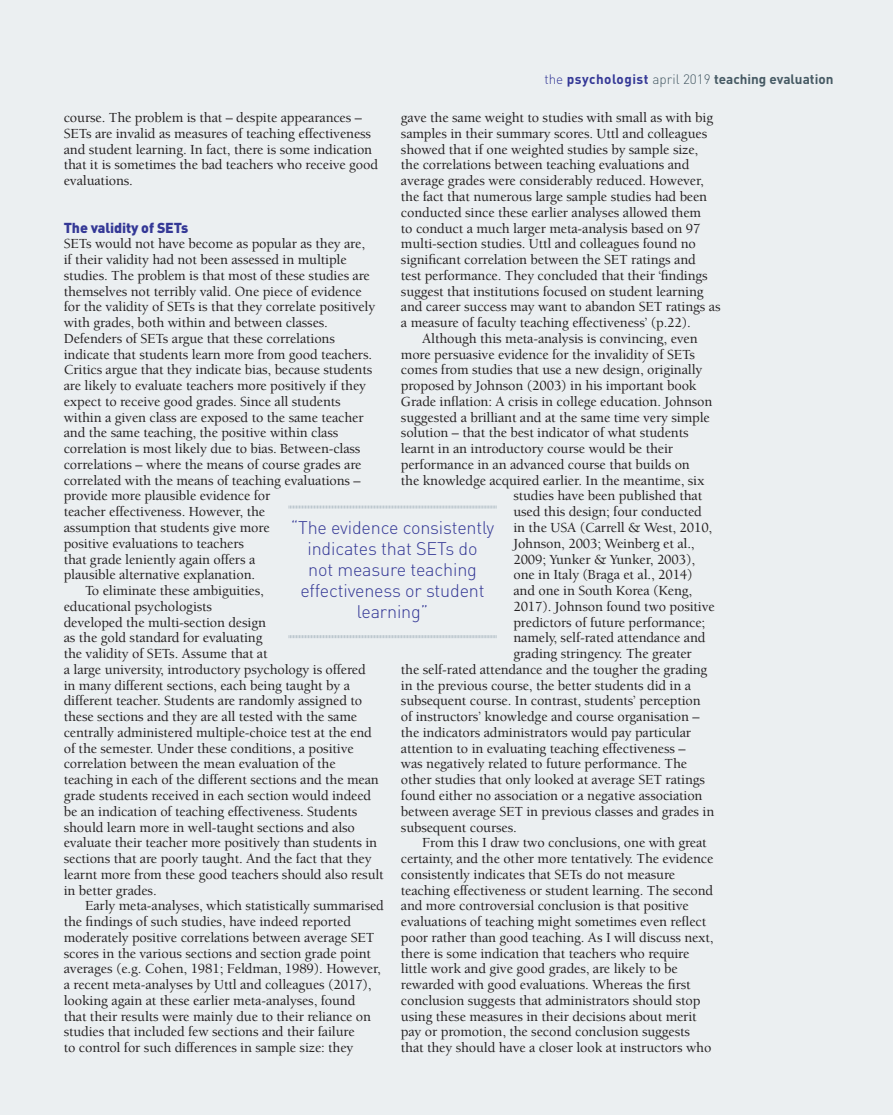
<style>
.page{position:relative;width:893px;height:1115px;background:#fff}
.page>*{position:absolute;margin:0;border:0;box-sizing:border-box;transform-origin:0 0}
.pull_quote{font:300 18px/21px "DIN Pro";letter-spacing:-.01em;color:#343896;text-align:center}
.body_text{font:500 14.25px/15.8px "Berkeley Std";letter-spacing:-.01em;color:#231f20}
.body_text_full-out{font:500 14.25px/15.8px "Berkeley Std";letter-spacing:-.01em;color:#231f20}
.crosshead_A{font:900 14.25px "DIN Pro";letter-spacing:-.01em;color:#343896}
.t1{font:700 13.5px "DIN Pro";color:#465a64}
.s1{font-weight:300;color:#343896}
.s2{color:#343896}
.s3{font-weight:300}
</style>
<div class="page">
<div style="left:0;top:0;width:893px;height:1114px;background:#ebeff1"></div>
<svg style="left:289px;top:505px;width:208px;height:3px"></svg>
<svg style="left:289px;top:635px;width:208px;height:3px"></svg>
<p class="t1" style="left:544px;top:70px;width:291px"><span class="s1">the</span> <span class="s2">psychologist</span> <span class="s3">april 2019</span> teaching evaluation</p>
<p class="body_text" style="left:64px;top:110px;width:316px">course. The problem is that – despite appearances – SETs are invalid as measures of teaching effectiveness and student learning. In fact, there is some indication that it is sometimes the bad teachers who receive good evaluations.</p>
<p class="crosshead_A" style="left:64px;top:217px;width:126px">The validity of SETs</p>
<p class="body_text_full-out" style="left:64px;top:236px;width:313px">SETs would not have become as popular as they are, if their validity had not been assessed in multiple studies. The problem is that most of these studies are themselves not terribly valid. One piece of evidence for the validity of SETs is that they correlate positively with grades, both within and between classes.<br>Defenders of SETs argue that these correlations indicate that students learn more from good teachers.<br>Critics argue that they indicate bias, because students are likely to evaluate teachers more positively if they expect to receive good grades. Since all students within a given class are exposed to the same teacher and the same teaching, the positive within class correlation is most likely due to bias. Between-class correlations – where the means of course grades are correlated with the means of teaching evaluations – provide more plausible evidence for<br>teacher effectiveness. However, the<br>assumption that students give more<br>positive evaluations to teachers<br>that grade leniently again offers a<br>plausible alternative explanation.</p>
<p class="body_text" style="left:64px;top:582px;width:321px;text-indent:21px">To eliminate these ambiguities,<br>educational psychologists<br>developed the multi-section design<br>as the gold standard for evaluating<br>the validity of SETs. Assume that at<br>a large university, introductory psychology is offered<br>in many different sections, each being taught by a different teacher. Students are randomly assigned to these sections and they are all tested with the same centrally administered multiple-choice test at the end of the semester. Under these conditions, a positive correlation between the mean evaluation of the teaching in each of the different sections and the mean grade students received in each section would indeed be an indication of teaching effectiveness. Students should learn more in well-taught sections and also evaluate their teacher more positively than students in sections that are poorly taught. And the fact that they learnt more from these good teachers should also result in better grades.</p>
<p class="body_text" style="left:64px;top:897px;width:322px;text-indent:21px">Early meta-analyses, which statistically summarised the findings of such studies, have indeed reported moderately positive correlations between average SET scores in the various sections and section grade point averages (e.g. Cohen, 1981; Feldman, 1989). However, a recent meta-analyses by Uttl and colleagues (2017), looking again at these earlier meta-analyses, found<br>that their results were mainly due to their reliance on studies that included few sections and their failure<br>to control for such differences in sample size: they</p>
<p class="body_text" style="left:401px;top:110px;width:321px">gave the same weight to studies with small as with big samples in their summary scores. Uttl and colleagues showed that if one weighted studies by sample size,<br>the correlations between teaching evaluations and average grades were considerably reduced. However, the fact that numerous large sample studies had been conducted since these earlier analyses allowed them<br>to conduct a much larger meta-analysis based on 97 multi-section studies. Uttl and colleagues found no significant correlation between the SET ratings and<br>test performance. They concluded that their ‘findings suggest that institutions focused on student learning and career success may want to abandon SET ratings as a measure of faculty teaching effectiveness’ (p.22).</p>
<p class="body_text" style="left:422px;top:330px;width:277px">Although this meta-analysis is convincing, even</p>
<p class="body_text" style="left:401px;top:346px;width:295px">more persuasive evidence for the invalidity of SETs</p>
<p class="body_text" style="left:401px;top:362px;width:303px">comes from studies that use a new design, originally</p>
<p class="body_text" style="left:401px;top:378px;width:297px">proposed by Johnson (2003) in his important book</p>
<p class="body_text" style="left:401px;top:393px;width:313px">Grade inflation: A crisis in college education. Johnson</p>
<p class="body_text" style="left:401px;top:409px;width:310px">suggested a brilliant and at the same time very simple</p>
<p class="body_text" style="left:401px;top:425px;width:289px">solution – that the best indicator of what students</p>
<p class="body_text" style="left:401px;top:441px;width:274px">learnt in an introductory course would be their</p>
<p class="body_text" style="left:401px;top:456px;width:290px">performance in an advanced course that builds on</p>
<p class="body_text" style="left:401px;top:472px;width:305px">the knowledge acquired earlier. In the meantime, six</p>
<p class="body_text" style="left:513px;top:488px;width:190px">studies have been published that</p>
<p class="body_text" style="left:513px;top:504px;width:190px">used this design; four conducted</p>
<p class="body_text" style="left:513px;top:519px;width:200px">in the USA (Carrell &amp; West, 2010,</p>
<p class="body_text" style="left:513px;top:535px;width:183px">Johnson, 2003; Weinberg et al.,</p>
<p class="body_text" style="left:513px;top:551px;width:183px">2009; Yunker &amp; Yunker, 2003),</p>
<p class="body_text" style="left:513px;top:567px;width:181px">one in Italy (Braga et al., 2014)</p>
<p class="body_text" style="left:513px;top:582px;width:180px">and one in South Korea (Keng,</p>
<p class="body_text" style="left:513px;top:598px;width:203px">2017). Johnson found two positive</p>
<p class="body_text" style="left:513px;top:614px;width:193px">predictors of future performance;</p>
<p class="body_text" style="left:513px;top:630px;width:194px">namely, self-rated attendance and</p>
<p class="body_text" style="left:513px;top:645px;width:180px">grading stringency. The greater</p>
<p class="body_text" style="left:401px;top:661px;width:308px">the self-rated attendance and the tougher the grading</p>
<p class="body_text" style="left:401px;top:677px;width:292px">in the previous course, the better students did in a</p>
<p class="body_text" style="left:401px;top:693px;width:301px">subsequent course. In contrast, students’ perception</p>
<p class="body_text" style="left:401px;top:708px;width:300px">of instructors’ knowledge and course organisation –</p>
<p class="body_text" style="left:401px;top:724px;width:292px">the indicators administrators would pay particular</p>
<p class="body_text" style="left:401px;top:740px;width:286px">attention to in evaluating teaching effectiveness –</p>
<p class="body_text" style="left:401px;top:756px;width:288px">was negatively related to future performance. The</p>
<p class="body_text" style="left:401px;top:771px;width:306px">other studies that only looked at average SET ratings</p>
<p class="body_text" style="left:401px;top:787px;width:303px">found either no association or a negative association</p>
<p class="body_text" style="left:401px;top:803px;width:315px">between average SET in previous classes and grades in</p>
<p class="body_text" style="left:401px;top:819px;width:117px">subsequent courses.</p>
<p class="body_text" style="left:401px;top:834px;width:314px;text-indent:21px">From this I draw two conclusions, one with great certainty, and the other more tentatively. The evidence consistently indicates that SETs do not measure teaching effectiveness or student learning. The second and more controversial conclusion is that positive evaluations of teaching might sometimes even reflect poor rather than good teaching. As I will discuss next, there is some indication that teachers who require little work and give good grades, are likely to be rewarded with good evaluations. Whereas the first conclusion suggests that administrators should stop using these measures in their decisions about merit pay or promotion, the second conclusion suggests that they should have a closer look at instructors who</p>
<p class="pull_quote" style="left:291px;top:516px;width:205px">“The evidence consistently indicates that SETs do<br>not measure teaching effectiveness or student learning”</p>
</div>
